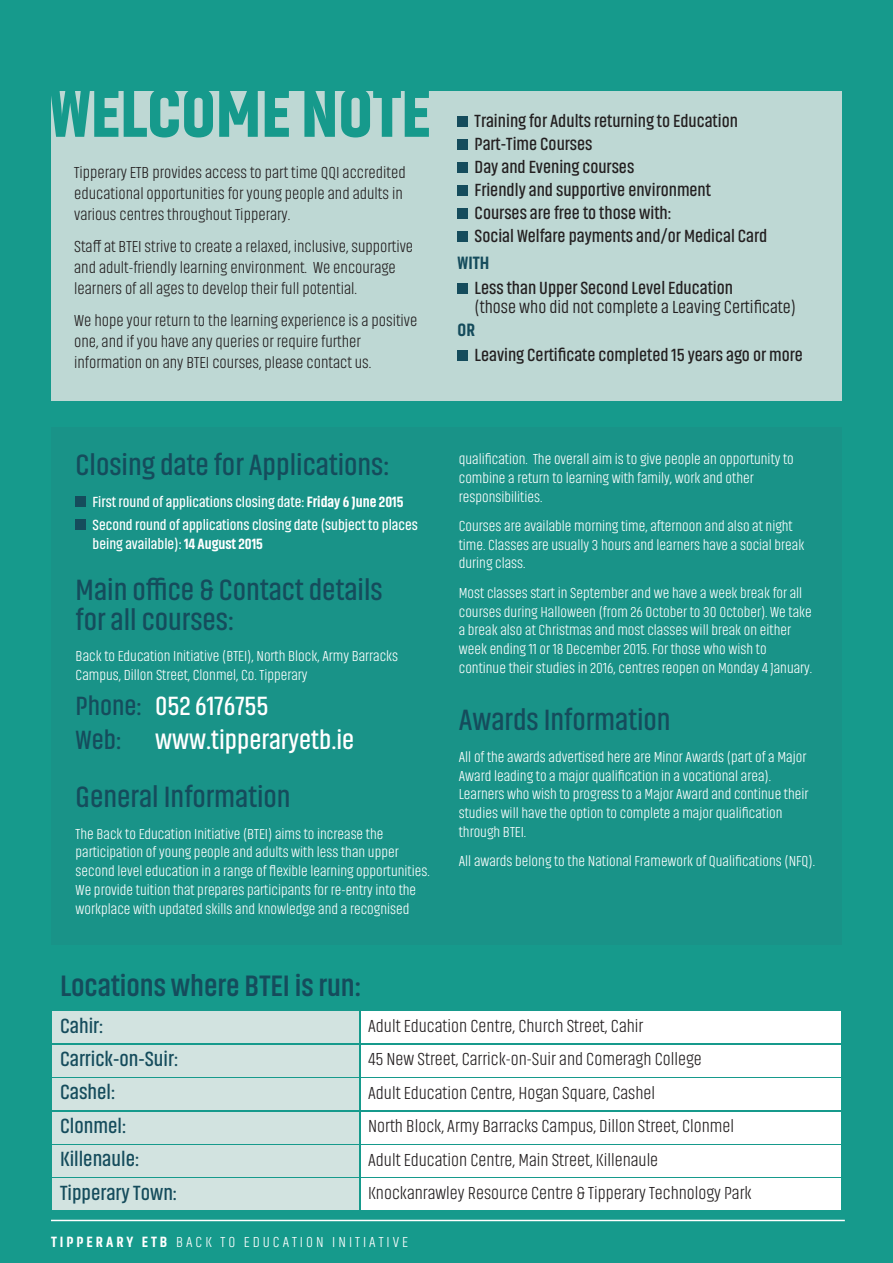
<style>
.page{position:relative;width:893px;height:1263px;background:#169a8c}
.page>*{position:absolute;margin:0;border:0;box-sizing:border-box;transform-origin:0 0}
.t1{font:900 69px "Akhand";color:#169a8c}
.t2{font:600 30px/30px "Akhand";color:#154c5c}
.t3{font:700 30px "Akhand";color:#154c5c}
.t4{font:600 27px/34.7px "Akhand";color:#154c5c}
.t5{font:600 27px "Akhand";color:#fff}
.t6{font:600 21px "Akhand";color:#154c5c}
.t7{font:300 18px "Akhand";color:#231f20}
.t8{font:600 18px/23px "Akhand";color:#231f20}
.t9{font:300 18px "Akhand";color:#231f20}
.t10{font:800 18px "Akhand";color:#154c5c}
.t11{font:300 16.5px/21px "Akhand";color:#231f20}
.t12{font:300 15px/18.8px "Akhand";color:#fff}
.t13{font:600 15px/23px "Akhand";color:#fff}
.t14{font:300 15px "Akhand";letter-spacing:.2em;color:#fff}
.s1{font-weight:800}
.s2{color:#fff}
</style>
<div class="page">
<hr style="left:51px;top:1220px;width:794px;height:1px;background:#fff">
<div style="left:51px;top:427px;width:791px;height:518px;background:#199388"></div>
<div style="left:76px;top:497px;width:10px;height:10px;background:#154c5c"></div>
<div style="left:76px;top:520px;width:10px;height:10px;background:#154c5c"></div>
<div style="left:53px;top:1011px;width:306px;height:32px;background:#d2e3e0"></div>
<div style="left:361px;top:1011px;width:479px;height:32px;background:#fff"></div>
<div style="left:53px;top:1045px;width:306px;height:32px;background:#d2e3e0"></div>
<div style="left:361px;top:1045px;width:479px;height:32px;background:#fff"></div>
<div style="left:53px;top:1078px;width:306px;height:32px;background:#d2e3e0"></div>
<div style="left:361px;top:1078px;width:479px;height:32px;background:#fff"></div>
<div style="left:53px;top:1111px;width:306px;height:32px;background:#d2e3e0"></div>
<div style="left:361px;top:1111px;width:479px;height:32px;background:#fff"></div>
<div style="left:53px;top:1145px;width:306px;height:32px;background:#d2e3e0"></div>
<div style="left:361px;top:1145px;width:479px;height:32px;background:#fff"></div>
<div style="left:53px;top:1178px;width:306px;height:32px;background:#d2e3e0"></div>
<div style="left:361px;top:1178px;width:479px;height:32px;background:#fff"></div>
<div style="left:51px;top:91px;width:791px;height:310px;background:#bed8d4"></div>
<div style="left:458px;top:116px;width:10px;height:11px;background:#154c5c"></div>
<div style="left:458px;top:139px;width:10px;height:11px;background:#154c5c"></div>
<div style="left:458px;top:162px;width:10px;height:11px;background:#154c5c"></div>
<div style="left:458px;top:185px;width:10px;height:11px;background:#154c5c"></div>
<div style="left:458px;top:208px;width:10px;height:11px;background:#154c5c"></div>
<div style="left:458px;top:231px;width:10px;height:11px;background:#154c5c"></div>
<div style="left:458px;top:284px;width:10px;height:10px;background:#154c5c"></div>
<div style="left:458px;top:351px;width:10px;height:10px;background:#154c5c"></div>
<h1 class="t1" style="left:50px;top:85px;width:383px">WELCOME NOTE</h1>
<p class="t11" style="left:74px;top:163px;width:333px">Tipperary ETB provides access to part time QQI accredited educational opportunities for young people and adults in various centres throughout Tipperary.</p>
<p class="t11" style="left:74px;top:237px;width:341px">Staff at BTEI strive to create a relaxed, inclusive, supportive and adult-friendly learning environment. We encourage learners of all ages to develop their full potential.</p>
<p class="t11" style="left:74px;top:311px;width:345px">We hope your return to the learning experience is a positive one, and if you have any queries or require further information on any BTEI courses, please contact us.</p>
<p class="t8" style="left:475px;top:110px;width:294px">Training for Adults returning to Education Part-Time Courses<br>Day and Evening courses<br>Friendly and supportive environment Courses are free to those with:<br>Social Welfare payments and/or Medical Card</p>
<p class="t10" style="left:458px;top:255px;width:33px">WITH</p>
<p class="t8" style="left:475px;top:277px;width:260px">Less than Upper Second Level Education</p>
<p class="t9" style="left:475px;top:300px;width:323px">(those who did not complete a Leaving Certificate)</p>
<p class="t10" style="left:458px;top:322px;width:19px">OR</p>
<p class="t8" style="left:475px;top:344px;width:330px">Leaving Certificate completed 15 years ago or more</p>
<h2 class="t2" style="left:76px;top:452px;width:315px">Closing date for Applications:</h2>
<p class="t13" style="left:93px;top:491px;width:327px">First round of applications closing date: <span class="s1">Friday 6 June 2015<br></span>Second round of applications closing date (subject to places</p>
<p class="t13" style="left:93px;top:533px;width:172px">being available): <span class="s1">14 August 2015</span></p>
<h2 class="t2" style="left:76px;top:576px;width:309px">Main office &amp; Contact details for all courses:</h2>
<p class="t12" style="left:76px;top:648px;width:324px">Back to Education Initiative (BTEI), North Block, Army Barracks<br>Campus, Dillon Street, Clonmel, Co. Tipperary</p>
<h3 class="t4" style="left:76px;top:690px;width:194px">Phone: <span class="s2">052 6176755<br></span>Web:</h3>
<h3 class="t5" style="left:155px;top:730px;width:201px">www.tipperaryetb.ie</h3>
<h2 class="t2" style="left:76px;top:784px;width:217px">General Information</h2>
<p class="t12" style="left:76px;top:825px;width:356px">The Back to Education Initiative (BTEI) aims to increase the participation of young people and adults with less than upper second level education in a range of flexible learning opportunities.<br>We provide tuition that prepares participants for re-entry into the workplace with updated skills and knowledge and a recognised</p>
<p class="t12" style="left:459px;top:451px;width:337px">qualification. The overall aim is to give people an opportunity to combine a return to learning with family, work and other responsibilities.</p>
<p class="t12" style="left:459px;top:517px;width:347px">Courses are available morning time, afternoon and also at night time. Classes are usually 3 hours and learners have a social break during class.</p>
<p class="t12" style="left:459px;top:584px;width:355px">Most classes start in September and we have a week break for all courses during Halloween (from 26 October to 30 October). We take a break also at Christmas and most classes will break on either week ending 11 or 18 December 2015. For those who wish to continue their studies in 2016, centres reopen on Monday 4 January.</p>
<h2 class="t2" style="left:459px;top:707px;width:213px">Awards Information</h2>
<p class="t12" style="left:459px;top:748px;width:351px">All of the awards advertised here are Minor Awards (part of a Major Award leading to a major qualification in a vocational area).<br>Learners who wish to progress to a Major Award and continue their studies will have the option to complete a major qualification through BTEI.</p>
<p class="t12" style="left:459px;top:853px;width:358px">All awards belong to the National Framework of Qualifications (NFQ).</p>
<h2 class="t3" style="left:60px;top:974px;width:302px">Locations where BTEI is run:</h2>
<h3 class="t6" style="left:60px;top:1017px;width:45px">Cahir:</h3>
<p class="t7" style="left:368px;top:1019px;width:277px">Adult Education Centre, Church Street, Cahir</p>
<h3 class="t6" style="left:60px;top:1051px;width:119px">Carrick-on-Suir:</h3>
<p class="t7" style="left:368px;top:1052px;width:335px">45 New Street, Carrick-on-Suir and Comeragh College</p>
<h3 class="t6" style="left:60px;top:1084px;width:57px">Cashel:</h3>
<p class="t7" style="left:368px;top:1086px;width:288px">Adult Education Centre, Hogan Square, Cashel</p>
<h3 class="t6" style="left:60px;top:1117px;width:67px">Clonmel:</h3>
<p class="t7" style="left:368px;top:1119px;width:367px">North Block, Army Barracks Campus, Dillon Street, Clonmel</p>
<h3 class="t6" style="left:60px;top:1151px;width:81px">Killenaule:</h3>
<p class="t7" style="left:368px;top:1153px;width:292px">Adult Education Centre, Main Street, Killenaule</p>
<h3 class="t6" style="left:60px;top:1184px;width:118px">Tipperary Town:</h3>
<p class="t7" style="left:368px;top:1186px;width:385px">Knockanrawley Resource Centre &amp; Tipperary Technology Park</p>
<p class="t14" style="left:51px;top:1237px;width:358px"><span class="s1">TIPPERARY ETB</span> BACK TO EDUCATION INITIATIVE</p>
</div>
